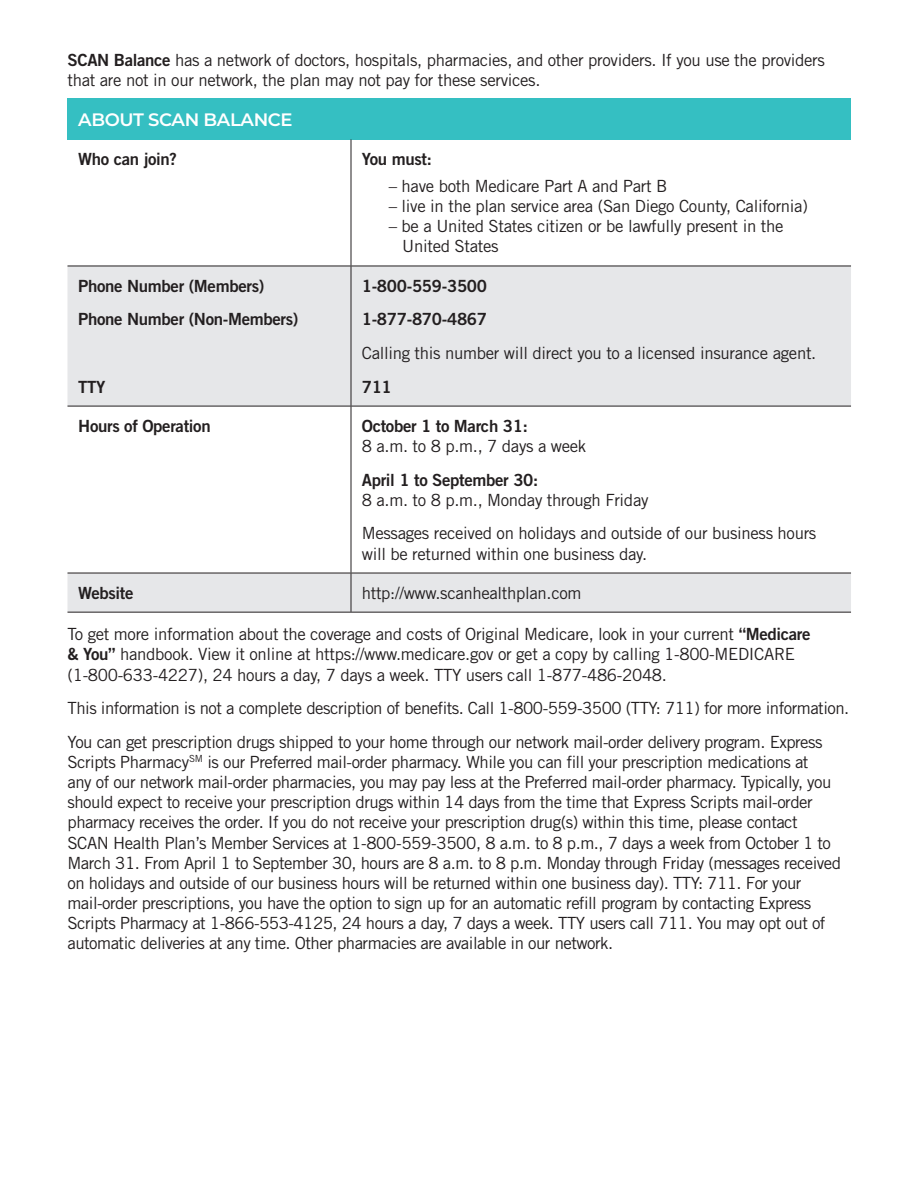
<style>
.page{position:relative;width:918px;height:1188px;background:#fff}
.page>*{position:absolute;margin:0;border:0;box-sizing:border-box;transform-origin:0 0}
.t1{font:600 18px "Montserrat";letter-spacing:-.02em;color:#fff}
.BODY{font:16.8px/20.1px "Trade Gothic LT Std";letter-spacing:-.03em;color:#231f20}
.BODY-2{font:16.8px "Trade Gothic LT Std Bd 2";letter-spacing:-.02em;color:#231f20}
.CCS_INDENT{font:16.8px/20.1px "Trade Gothic LT Std";letter-spacing:-.02em;color:#231f20}
.s1{font-family:"Trade Gothic LT Std Bd 2"}
</style>
<div class="page">
<div style="left:68px;top:98px;width:783px;height:41px;background:#35bfc2"></div>
<svg style="left:68px;top:267px;width:783px;height:345px;fill:#e6e7e9"></svg>
<hr style="left:68px;top:266px;width:283px;height:1px;background:#231f20">
<hr style="left:351px;top:266px;width:500px;height:1px;background:#231f20">
<hr style="left:68px;top:406px;width:283px;height:1px;background:#231f20">
<hr style="left:351px;top:406px;width:500px;height:1px;background:#231f20">
<hr style="left:68px;top:573px;width:283px;height:1px;background:#231f20">
<hr style="left:351px;top:573px;width:500px;height:1px;background:#231f20">
<hr style="left:68px;top:612px;width:283px;height:1px;background:#231f20">
<hr style="left:351px;top:612px;width:500px;height:1px;background:#231f20">
<hr style="left:351px;top:139px;width:1px;height:127px;background:#231f20">
<hr style="left:351px;top:266px;width:1px;height:140px;background:#231f20">
<hr style="left:351px;top:406px;width:1px;height:167px;background:#231f20">
<hr style="left:351px;top:573px;width:1px;height:39px;background:#231f20">
<p class="BODY" style="left:68px;top:50px;width:759px"><span class="s1">SCAN Balance</span> has a network of doctors, hospitals, pharmacies, and other providers. If you use the providers that are not in our network, the plan may not pay for these services.</p>
<p class="t1" style="left:78px;top:107px;width:216px">ABOUT SCAN BALANCE</p>
<p class="BODY-2" style="left:78px;top:149px;width:100px">Who can join?</p>
<p class="BODY-2" style="left:362px;top:149px;width:72px">You must:</p>
<p class="CCS_INDENT" style="left:389px;top:176px;width:280px">– have both Medicare Part A and Part B</p>
<p class="CCS_INDENT" style="left:389px;top:196px;width:421px">– live in the plan service area (San Diego County, California)</p>
<p class="CCS_INDENT" style="left:402px;top:216px;width:383px;text-indent:-14px">– be a United States citizen or be lawfully present in the<br>United States</p>
<p class="BODY-2" style="left:78px;top:275px;width:188px">Phone Number (Members)</p>
<p class="BODY-2" style="left:78px;top:309px;width:222px">Phone Number (Non‑Members)</p>
<p class="BODY-2" style="left:362px;top:275px;width:127px">1-800-559-3500</p>
<p class="BODY-2" style="left:362px;top:309px;width:127px">1-877-870-4867</p>
<p class="BODY" style="left:362px;top:343px;width:456px">Calling this number will direct you to a licensed insurance agent.</p>
<p class="BODY-2" style="left:362px;top:376px;width:32px">711</p>
<p class="BODY-2" style="left:78px;top:376px;width:29px">TTY</p>
<p class="BODY-2" style="left:78px;top:415px;width:134px">Hours of Operation</p>
<p class="BODY-2" style="left:362px;top:415px;width:168px">October 1 to March 31:</p>
<p class="BODY" style="left:362px;top:436px;width:226px">8 a.m. to 8 p.m., 7 days a week</p>
<p class="BODY-2" style="left:362px;top:469px;width:178px">April 1 to September 30:</p>
<p class="BODY" style="left:362px;top:489px;width:288px">8 a.m. to 8 p.m., Monday through Friday</p>
<p class="BODY" style="left:362px;top:523px;width:456px">Messages received on holidays and outside of our business hours will be returned within one business day.</p>
<p class="BODY-2" style="left:78px;top:582px;width:57px">Website</p>
<p class="BODY" style="left:362px;top:582px;width:221px">http://www.scanhealthplan.com</p>
<p class="BODY" style="left:68px;top:624px;width:745px">To get more information about the coverage and costs of Original Medicare, look in your current <span class="s1">“Medicare &amp; You”</span> handbook. View it online at https://www.medicare.gov or get a copy by calling 1‑800‑MEDICARE (1‑800‑633‑4227), 24 hours a day, 7 days a week. TTY users call 1‑877‑486‑2048.</p>
<p class="BODY" style="left:68px;top:698px;width:783px">This information is not a complete description of benefits. Call 1-800-559-3500 (TTY: 711) for more information.</p>
<p class="BODY" style="left:68px;top:732px;width:775px">You can get prescription drugs shipped to your home through our network mail‑order delivery program. Express Scripts Pharmacy<sup>SM</sup> is our Preferred mail‑order pharmacy. While you can fill your prescription medications at<br>any of our network mail‑order pharmacies, you may pay less at the Preferred mail‑order pharmacy. Typically, you should expect to receive your prescription drugs within 14 days from the time that Express Scripts mail‑order pharmacy receives the order. If you do not receive your prescription drug(s) within this time, please contact SCAN Health Plan’s Member Services at 1-800-559-3500, 8 a.m. to 8 p.m., 7 days a week from October 1 to March 31. From April 1 to September 30, hours are 8 a.m. to 8 p.m. Monday through Friday (messages received on holidays and outside of our business hours will be returned within one business day). TTY: 711. For your mail‑order prescriptions, you have the option to sign up for an automatic refill program by contacting Express Scripts Pharmacy at 1‑866‑553‑4125, 24 hours a day, 7 days a week. TTY users call 711. You may opt out of automatic deliveries at any time. Other pharmacies are available in our network.</p>
</div>
